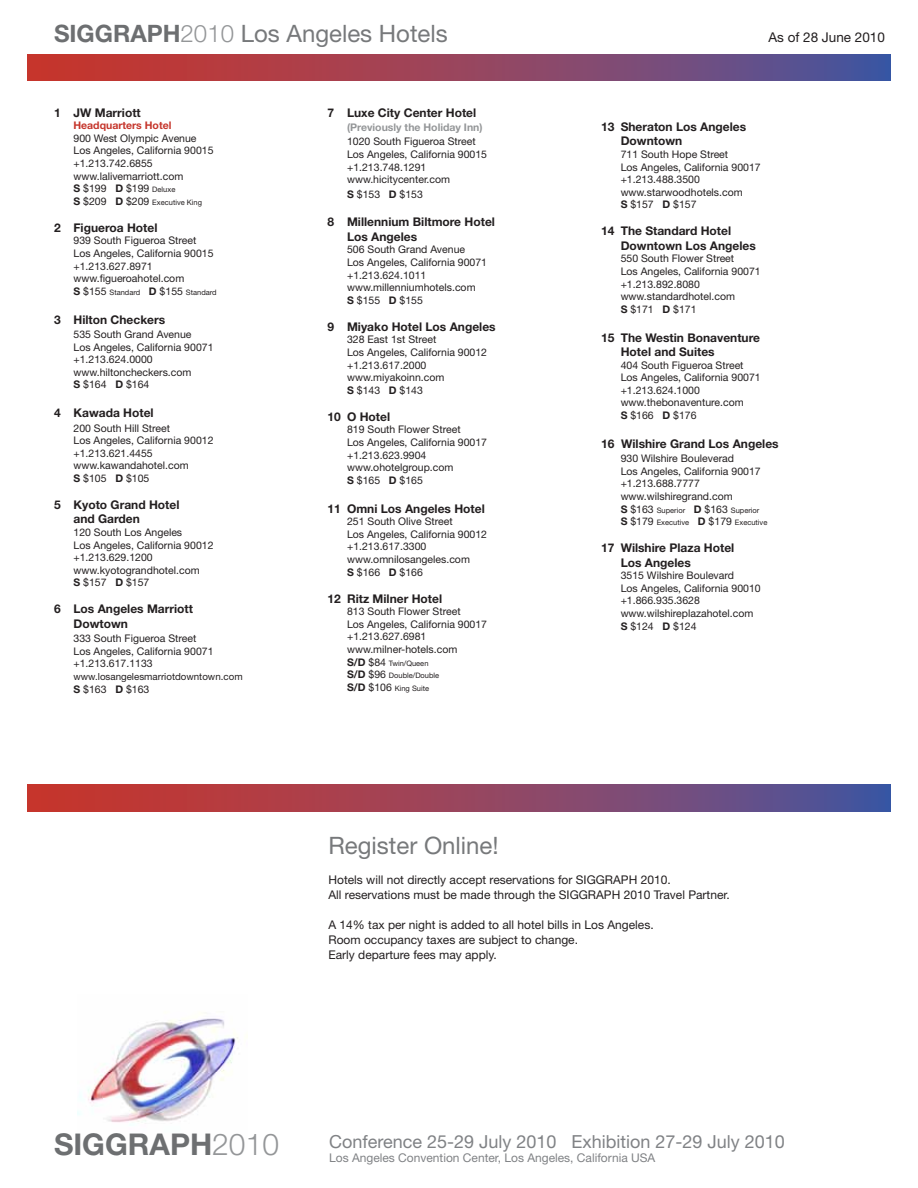
<style>
.page{position:relative;width:918px;height:1188px;background:#fff}
.page>*{position:absolute;margin:0;border:0;box-sizing:border-box;transform-origin:0 0}
.t1{font:700 30px "Helvetica Neue LT Std";color:#6d6f71}
.t2{font:24px "Helvetica Neue LT Std";color:#77797b}
.t3{font:18px "Helvetica Neue LT Std";color:#808285}
.t4{font:13.5px "Helvetica Neue LT Std";color:#231f20}
.t5{font:700 12px/14.4px "Helvetica Neue LT Std";color:#231f20}
.t6{font:12px/15px "Helvetica Neue LT Std";color:#231f20}
.t7{font:12px "Helvetica Neue LT Std";color:#808285}
.t8{font:10.5px/12.6px "Helvetica Neue LT Std";color:#231f20}
.t9{font:700 10.5px "Helvetica Neue LT Std";color:#949698}
.t10{font:700 10.5px "Helvetica Neue LT Std";color:#c5352b}
.t11{font:9.75px "Helvetica Neue LT Std";color:#231f20}
.t12{font:7.5px/12.6px "Helvetica Neue LT Std";color:#231f20}
.s1{font-weight:700;color:#6d6f71}
.s2{font-weight:300;color:#949698}
.s3{font-weight:700}
.s4{font-size:7.5px}
.s5{font-weight:700;font-size:10.5px}
.s6{font-size:10.5px}
</style>
<div class="page">
<svg style="left:27px;top:54px;width:864px;height:27px;background:#914560"></svg>
<img style="left:77px;top:1018px;width:161px;height:107px">
<svg style="left:27px;top:784px;width:864px;height:28px;background:#924460"></svg>
<h2 class="t2" style="left:54px;top:19px;width:395px"><span class="s1">SIGGRAPH</span><span class="s2">2010</span> Los Angeles Hotels</h2>
<p class="t4" style="left:768px;top:29px;width:118px">As of 28 June 2010</p>
<p class="t5" style="left:54px;top:105px;width:88px">1 JW Marriott</p>
<p class="t10" style="left:73px;top:119px;width:99px">Headquarters Hotel</p>
<p class="t8" style="left:73px;top:132px;width:142px">900 West Olympic Avenue<br>Los Angeles, California 90015 +1.213.742.6855 www.lalivemarriott.com<br><span class="s3">S</span> $199 <span class="s3">D</span> $199 <span class="s4">Deluxe</span></p>
<p class="t12" style="left:74px;top:196px;width:130px"><span class="s5">S</span> <span class="s6">$209</span> <span class="s5">D</span> <span class="s6">$209</span> Executive King</p>
<p class="t5" style="left:54px;top:220px;width:105px">2 Figueroa Hotel</p>
<p class="t8" style="left:73px;top:234px;width:142px">939 South Figueroa Street<br>Los Angeles, California 90015 +1.213.627.8971 www.figueroahotel.com</p>
<p class="t12" style="left:73px;top:286px;width:145px"><span class="s5">S</span> <span class="s6">$155</span> Standard <span class="s5">D</span> <span class="s6">$155</span> Standard</p>
<p class="t5" style="left:54px;top:312px;width:113px">3 Hilton Checkers</p>
<p class="t8" style="left:74px;top:328px;width:142px">535 South Grand Avenue<br>Los Angeles, California 90071 +1.213.624.0000 www.hiltoncheckers.com<br><span class="s3">S</span> $164 <span class="s3">D</span> $164</p>
<p class="t5" style="left:54px;top:405px;width:101px">4 Kawada Hotel</p>
<p class="t8" style="left:74px;top:421px;width:142px">200 South Hill Street<br>Los Angeles, California 90012 +1.213.621.4455 www.kawandahotel.com<br><span class="s3">S</span> $105 <span class="s3">D</span> $105</p>
<p class="t5" style="left:74px;top:497px;width:107px;text-indent:-20px">5 Kyoto Grand Hotel and Garden</p>
<p class="t8" style="left:73px;top:526px;width:142px">120 South Los Angeles<br>Los Angeles, California 90012 +1.213.629.1200 www.kyotograndhotel.com<br><span class="s3">S</span> $157 <span class="s3">D</span> $157</p>
<p class="t5" style="left:74px;top:602px;width:121px;text-indent:-20px">6 Los Angeles Marriott<br>Dowtown</p>
<p class="t8" style="left:74px;top:632px;width:142px">333 South Figueroa Street<br>Los Angeles, California 90071 +1.213.617.1133</p>
<p class="t11" style="left:74px;top:671px;width:171px">www.losangelesmarriotdowntown.com</p>
<p class="t8" style="left:73px;top:682px;width:77px"><span class="s3">S</span> $163 <span class="s3">D</span> $163</p>
<p class="t5" style="left:328px;top:105px;width:150px">7 Luxe City Center Hotel</p>
<p class="t9" style="left:347px;top:121px;width:137px">(Previously the Holiday Inn)</p>
<p class="t8" style="left:347px;top:135px;width:142px">1020 South Figueroa Street<br>Los Angeles, California 90015 +1.213.748.1291 www.hicitycenter.com</p>
<p class="t8" style="left:347px;top:187px;width:77px"><span class="s3">S</span> $153 <span class="s3">D</span> $153</p>
<p class="t5" style="left:347px;top:215px;width:149px;text-indent:-20px">8 Millennium Biltmore Hotel<br>Los Angeles</p>
<p class="t8" style="left:347px;top:243px;width:142px">506 South Grand Avenue<br>Los Angeles, California 90071 +1.213.624.1011 www.millenniumhotels.com<br><span class="s3">S</span> $155 <span class="s3">D</span> $155</p>
<p class="t5" style="left:328px;top:319px;width:170px">9 Miyako Hotel Los Angeles</p>
<p class="t8" style="left:347px;top:333px;width:142px">328 East 1st Street<br>Los Angeles, California 90012 +1.213.617.2000 www.miyakoinn.com<br><span class="s3">S</span> $143 <span class="s3">D</span> $143</p>
<p class="t5" style="left:328px;top:409px;width:64px">10 O Hotel</p>
<p class="t8" style="left:347px;top:423px;width:142px">819 South Flower Street<br>Los Angeles, California 90017 +1.213.623.9904 www.ohotelgroup.com<br><span class="s3">S</span> $165 <span class="s3">D</span> $165</p>
<p class="t5" style="left:328px;top:501px;width:159px">11 Omni Los Angeles Hotel</p>
<p class="t8" style="left:347px;top:515px;width:142px">251 South Olive Street<br>Los Angeles, California 90012 +1.213.617.3300 www.omnilosangeles.com<br><span class="s3">S</span> $166 <span class="s3">D</span> $166</p>
<p class="t5" style="left:328px;top:591px;width:116px">12 Ritz Milner Hotel</p>
<p class="t8" style="left:347px;top:605px;width:142px">813 South Flower Street<br>Los Angeles, California 90017 +1.213.627.6981 www.milner-hotels.com</p>
<p class="t12" style="left:347px;top:657px;width:94px"><span class="s5">S/D</span> <span class="s6">$84</span> Twin/Queen<br><span class="s5">S/D</span> <span class="s6">$96</span> Double/Double<br><span class="s5">S/D</span> <span class="s6">$106</span> King Suite</p>
<p class="t5" style="left:621px;top:119px;width:127px;text-indent:-20px">13 Sheraton Los Angeles<br>Downtown</p>
<p class="t8" style="left:621px;top:148px;width:142px">711 South Hope Street<br>Los Angeles, California 90017 +1.213.488.3500 www.starwoodhotels.com<br><span class="s3">S</span> $157 <span class="s3">D</span> $157</p>
<p class="t5" style="left:621px;top:224px;width:137px;text-indent:-20px">14 The Standard Hotel<br>Downtown Los Angeles</p>
<p class="t8" style="left:621px;top:252px;width:142px">550 South Flower Street<br>Los Angeles, California 90071 +1.213.892.8080 www.standardhotel.com<br><span class="s3">S</span> $171 <span class="s3">D</span> $171</p>
<p class="t5" style="left:621px;top:330px;width:141px;text-indent:-20px">15 The Westin Bonaventure<br>Hotel and Suites</p>
<p class="t8" style="left:621px;top:358px;width:142px">404 South Figueroa Street<br>Los Angeles, California 90071 +1.213.624.1000 www.thebonaventure.com<br><span class="s3">S</span> $166 <span class="s3">D</span> $176</p>
<p class="t5" style="left:601px;top:436px;width:179px">16 Wilshire Grand Los Angeles</p>
<p class="t8" style="left:621px;top:452px;width:142px">930 Wilshire Bouleverad<br>Los Angeles, California 90017 +1.213.688.7777 www.wilshiregrand.com</p>
<p class="t12" style="left:621px;top:504px;width:148px"><span class="s5">S</span> <span class="s6">$163</span> Superior <span class="s5">D</span> <span class="s6">$163</span> Superior<br><span class="s5">S</span> <span class="s6">$179</span> Executive <span class="s5">D</span> <span class="s6">$179</span> Executive</p>
<p class="t5" style="left:621px;top:540px;width:115px;text-indent:-20px">17 Wilshire Plaza Hotel<br>Los Angeles</p>
<p class="t8" style="left:621px;top:569px;width:142px">3515 Wilshire Boulevard<br>Los Angeles, California 90010 +1.866.935.3628 www.wilshireplazahotel.com<br><span class="s3">S</span> $124 <span class="s3">D</span> $124</p>
<h2 class="t2" style="left:328px;top:831px;width:172px">Register Online!</h2>
<p class="t6" style="left:328px;top:872px;width:403px">Hotels will not directly accept reservations for SIGGRAPH 2010.<br>All reservations must be made through the SIGGRAPH 2010 Travel Partner.</p>
<p class="t6" style="left:328px;top:917px;width:327px">A 14% tax per night is added to all hotel bills in Los Angeles.<br>Room occupancy taxes are subject to change.<br>Early departure fees may apply.</p>
<h1 class="t1" style="left:54px;top:1126px;width:227px">SIGGRAPH<span class="s2">2010</span></h1>
<h3 class="t3" style="left:329px;top:1131px;width:457px">Conference 25-29 July 2010 Exhibition 27-29 July 2010</h3>
<p class="t7" style="left:329px;top:1151px;width:328px">Los Angeles Convention Center, Los Angeles, California USA</p>
</div>
